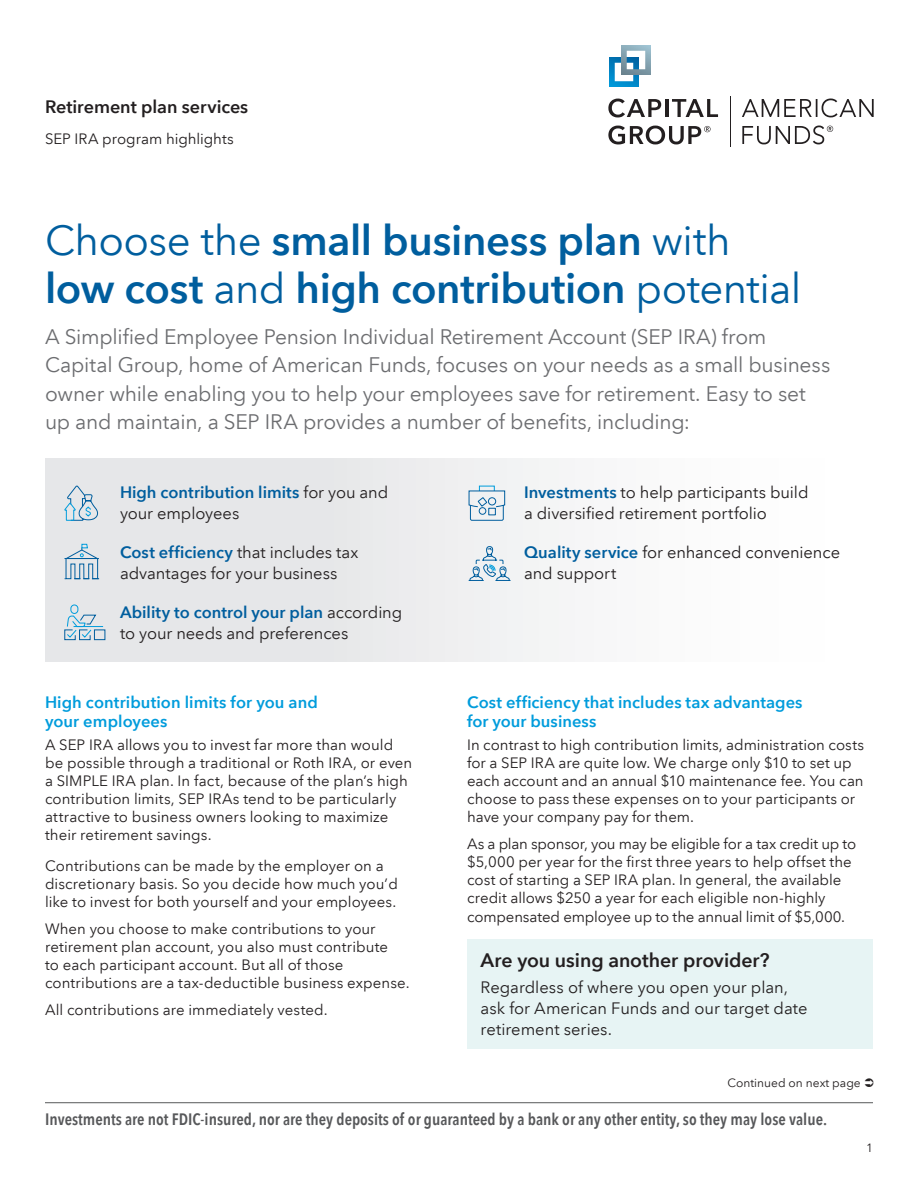
<style>
.page{position:relative;width:918px;height:1188px;background:#fff}
.page>*{position:absolute;margin:0;border:0;box-sizing:border-box;transform-origin:0 0}
.t1{font:600 42px/48px "Avenir Next LT Com";letter-spacing:-.01em;color:#005e9e}
.t2{font:21px/28.5px "Avenir Next LT Com";letter-spacing:-.01em;color:#6c6d70}
.t3{font:600 19.5px "Avenir Next LT Com";letter-spacing:-.005em;color:#231f20}
.t4{font:600 18px "Avenir Next LT Com";letter-spacing:-.005em;color:#231f20}
.t5{font:16.5px/21px "Avenir Next LT Com";letter-spacing:-.005em;color:#231f20}
.t6{font:600 condensed 16.5px "Avenir Next LT Com";color:#57585a}
.t7{font:600 16.5px/19.5px "Avenir Next LT Com";letter-spacing:.005em;color:#009cdc}
.t8{font:600 16.5px/21px "Avenir Next LT Com";color:#005e9e}
.t9{font:15px/18px "Avenir Next LT Com";color:#231f20}
.t10{font:12px "Avenir Next LT Com";color:#231f20}
.s1{font-weight:400}
.s2{font-weight:400;color:#231f20}
.s3{font-weight:600;color:#005e9e}
</style>
<div class="page">
<hr style="left:45px;top:1102px;width:828px;height:1px;background:#57585a">
<hr style="left:730px;top:96px;width:1px;height:51px;background:#231f20">
<svg style="left:608px;top:99px;width:53px;height:18px"></svg>
<hr style="left:665px;top:99px;width:3px;height:18px;background:#231f20">
<svg style="left:672px;top:99px;width:46px;height:18px"></svg>
<svg style="left:608px;top:126px;width:103px;height:18px"></svg>
<svg style="left:742px;top:99px;width:132px;height:18px"></svg>
<svg style="left:609px;top:45px;width:42px;height:42px"></svg>
<svg style="left:742px;top:126px;width:91px;height:18px"></svg>
<div style="left:467px;top:939px;width:406px;height:109px;background:#e7f4f4"></div>
<div style="left:45px;top:459px;width:828px;height:203px;background:linear-gradient(to right,#e0e1e4,#fff)"></div>
<svg style="left:64px;top:485px;width:35px;height:36px"></svg>
<svg style="left:64px;top:544px;width:36px;height:36px"></svg>
<svg style="left:64px;top:604px;width:42px;height:36px;background:#bfd4e1"></svg>
<div style="left:479px;top:486px;width:16px;height:5px;border:1px solid #009cdc"></div>
<svg style="left:468px;top:490px;width:37px;height:31px"></svg>
<svg style="left:468px;top:546px;width:43px;height:36px"></svg>
<p class="t4" style="left:45px;top:95px;width:205px">Retirement plan services</p>
<p class="t9" style="left:45px;top:130px;width:190px">SEP IRA program highlights</p>
<h1 class="t1" style="left:45px;top:216px;width:758px"><span class="s1">Choose the</span> small business plan <span class="s1">with </span>low cost <span class="s1">and</span> high contribution <span class="s1">potential</span></h1>
<p class="t2" style="left:45px;top:322px;width:787px">A Simplified Employee Pension Individual Retirement Account (SEP IRA) from Capital Group, home of American Funds, focuses on your needs as a small business owner while enabling you to help your employees save for retirement. Easy to set up and maintain, a SEP IRA provides a number of benefits, including:</p>
<p class="t8" style="left:120px;top:482px;width:270px">High contribution limits <span class="s2">for you and your employees</span></p>
<p class="t5" style="left:120px;top:542px;width:240px"><span class="s3">Cost efficiency</span> that includes tax advantages for your business</p>
<p class="t5" style="left:120px;top:602px;width:284px"><span class="s3">Ability to control your plan</span> according to your needs and preferences</p>
<p class="t7" style="left:45px;top:692px;width:274px">High contribution limits for you and your employees</p>
<p class="t9" style="left:45px;top:735px;width:369px">A SEP IRA allows you to invest far more than would be possible through a traditional or Roth IRA, or even a SIMPLE IRA plan. In fact, because of the plan’s high contribution limits, SEP IRAs tend to be particularly attractive to business owners looking to maximize their retirement savings.</p>
<p class="t9" style="left:45px;top:857px;width:354px">Contributions can be made by the employer on a discretionary basis. So you decide how much you’d like to invest for both yourself and your employees.</p>
<p class="t9" style="left:45px;top:920px;width:366px">When you choose to make contributions to your retirement plan account, you also must contribute<br>to each participant account. But all of those contributions are a tax-deductible business expense.</p>
<p class="t9" style="left:45px;top:1001px;width:284px">All contributions are immediately vested.</p>
<p class="t5" style="left:524px;top:482px;width:286px"><span class="s3">Investments</span> to help participants build a diversified retirement portfolio</p>
<p class="t5" style="left:524px;top:542px;width:318px"><span class="s3">Quality service</span> for enhanced convenience and support</p>
<p class="t7" style="left:467px;top:692px;width:337px">Cost efficiency that includes tax advantages for your business</p>
<p class="t9" style="left:467px;top:735px;width:399px">In contrast to high contribution limits, administration costs for a SEP IRA are quite low. We charge only $10 to set up each account and an annual $10 maintenance fee. You can choose to pass these expenses on to your participants or have your company pay for them.</p>
<p class="t9" style="left:467px;top:834px;width:391px">As a plan sponsor, you may be eligible for a tax credit up to $5,000 per year for the first three years to help offset the cost of starting a SEP IRA plan. In general, the available credit allows $250 a year for each eligible non-highly</p>
<p class="t9" style="left:467px;top:908px;width:380px">compensated employee up to the annual limit of $5,000.</p>
<h3 class="t3" style="left:481px;top:948px;width:291px">Are you using another provider?</h3>
<p class="t5" style="left:481px;top:976px;width:329px">Regardless of where you open your plan, ask for American Funds and our target date retirement series.</p>
<p class="t10" style="left:728px;top:1076px;width:135px">Continued on next page</p>
<p class="t6" style="left:45px;top:1110px;width:784px">Investments are not FDIC-insured, nor are they deposits of or guaranteed by a bank or any other entity, so they may lose value.</p>
<p class="t10" style="left:866px;top:1141px;width:8px">1</p>
</div>
